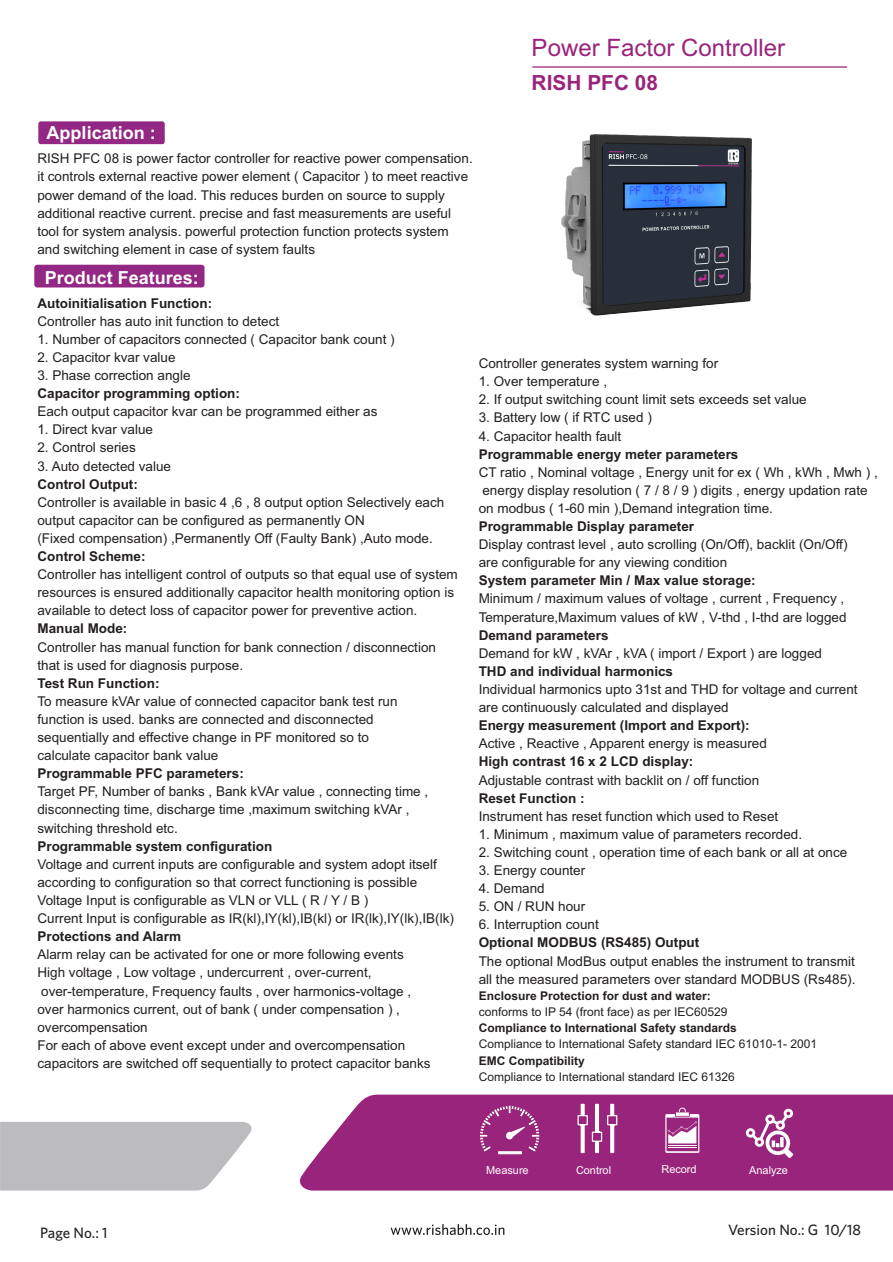
<style>
.page{position:relative;width:893px;height:1262px;background:#fff}
.page>*{position:absolute;margin:0;border:0;box-sizing:border-box;transform-origin:0 0}
.t1{font:24px "Arial";color:#99247b}
.t2{font:700 20.85px "Arial";color:#99247b}
.t3{font:700 18px "Arial";color:#fff}
.t4{font:500 15px "Whitney";color:#231f20}
.t5{font:13.5px/18.1px "Arial";color:#231f20}
.t6{font:italic 13.5px/18.1px "Arial";color:#231f20}
.t7{font:700 13.5px "Arial";color:#231f20}
.t8{font:12px "Arial";color:#231f20}
.t9{font:700 12px "Arial";color:#231f20}
.t10{font:10.95px "Arial";color:#fff}
</style>
<div class="page">
<svg style="left:300px;top:1094px;width:592px;height:96px;background:#9f3283"></svg>
<svg style="left:0;top:1121px;width:252px;height:70px;background:#c2c2c5"></svg>
<svg style="left:665px;top:1107px;width:34px;height:45px"></svg>
<svg style="left:745px;top:1108px;width:48px;height:50px"></svg>
<svg style="left:577px;top:1103px;width:40px;height:50px"></svg>
<hr style="left:498px;top:1151px;width:24px;height:3px;background:#fff">
<svg style="left:480px;top:1106px;width:59px;height:45px;background:#a6408c"></svg>
<svg style="left:390px;top:1224px;width:114px;height:11px"></svg>
<hr style="left:532px;top:66px;width:315px;height:2px;background:#99247b">
<div style="left:34px;top:265px;width:170px;height:22px;background:#932784;border-radius:3px"></div>
<div style="left:38px;top:121px;width:127px;height:23px;background:#932784;border-radius:3px"></div>
<img style="left:561px;top:135px;width:190px;height:181px">
<h3 class="t3" style="left:47px;top:125px;width:111px">Application :</h3>
<p class="t6" style="left:37px;top:151px;width:437px">RISH PFC 08 is power factor controller for reactive power compensation. it controls external reactive power element ( Capacitor ) to meet reactive power demand of the load. This reduces burden on source to supply additional reactive current. precise and fast measurements are useful tool for system analysis. powerful protection function protects system and switching element in case of system faults</p>
<h3 class="t3" style="left:45px;top:271px;width:156px">Product Features:</h3>
<h1 class="t1" style="left:531px;top:38px;width:255px">Power Factor Controller</h1>
<h2 class="t2" style="left:531px;top:75px;width:128px">RISH PFC 08</h2>
<p class="t7" style="left:37px;top:298px;width:176px">Autoinitialisation Function:</p>
<p class="t6" style="left:37px;top:313px;width:243px">Controller has auto init function to detect</p>
<p class="t6" style="left:37px;top:331px;width:359px">1. Number of capacitors connected ( Capacitor bank count )</p>
<p class="t6" style="left:37px;top:349px;width:140px">2. Capacitor kvar value</p>
<p class="t6" style="left:37px;top:367px;width:155px">3. Phase correction angle</p>
<p class="t7" style="left:37px;top:388px;width:204px">Capacitor programming option:</p>
<p class="t5" style="left:37px;top:403px;width:341px">Each output capacitor kvar can be programmed either as</p>
<p class="t5" style="left:37px;top:422px;width:117px">1. Direct kvar value</p>
<p class="t5" style="left:37px;top:440px;width:100px">2. Control series</p>
<p class="t5" style="left:37px;top:458px;width:135px">3. Auto detected value</p>
<p class="t7" style="left:37px;top:479px;width:102px">Control Output:</p>
<p class="t5" style="left:37px;top:494px;width:408px">Controller is available in basic 4 ,6 , 8 output option Selectively each output capacitor can be configured as permanently ON<br>(Fixed compensation) ,Permanently Off (Faulty Bank) ,Auto mode.</p>
<p class="t7" style="left:37px;top:551px;width:110px">Control Scheme:</p>
<p class="t5" style="left:37px;top:566px;width:422px">Controller has intelligent control of outputs so that equal use of system resources is ensured additionally capacitor health monitoring option is available to detect loss of capacitor power for preventive action.</p>
<p class="t7" style="left:37px;top:623px;width:92px">Manual Mode:</p>
<p class="t5" style="left:37px;top:639px;width:400px">Controller has manual function for bank connection / disconnection that is used for diagnosis purpose.</p>
<p class="t7" style="left:37px;top:678px;width:123px">Test Run Function:</p>
<p class="t5" style="left:37px;top:693px;width:361px">To measure kVAr value of connected capacitor bank test run function is used. banks are connected and disconnected sequentially and effective change in PF monitored so to calculate capacitor bank value</p>
<p class="t7" style="left:37px;top:768px;width:208px">Programmable PFC parameters:</p>
<p class="t5" style="left:37px;top:784px;width:392px">Target PF, Number of banks , Bank kVAr value , connecting time , disconnecting time, discharge time ,maximum switching kVAr , switching threshold etc.</p>
<p class="t7" style="left:37px;top:841px;width:236px">Programmable system configuration</p>
<p class="t5" style="left:37px;top:856px;width:418px">Voltage and current inputs are configurable and system adopt itself according to configuration so that correct functioning is possible Voltage Input is configurable as VLN or VLL ( R / Y / B )<br>Current Input is configurable as IR(kl),IY(kl),IB(kl) or IR(lk),IY(lk),IB(lk)</p>
<p class="t7" style="left:37px;top:931px;width:145px">Protections and Alarm</p>
<p class="t5" style="left:37px;top:946px;width:394px">Alarm relay can be activated for one or more following events High voltage , Low voltage , undercurrent , over-current, over-temperature, Frequency faults , over harmonics-voltage , over harmonics current, out of bank ( under compensation ) , overcompensation<br>For each of above event except under and overcompensation capacitors are switched off sequentially to protect capacitor banks</p>
<p class="t5" style="left:478px;top:355px;width:241px">Controller generates system warning for</p>
<p class="t5" style="left:478px;top:373px;width:130px">1. Over temperature ,</p>
<p class="t5" style="left:478px;top:392px;width:329px">2. If output switching count limit sets exceeds set value</p>
<p class="t5" style="left:478px;top:410px;width:175px">3. Battery low ( if RTC used )</p>
<p class="t5" style="left:478px;top:428px;width:144px">4. Capacitor health fault</p>
<p class="t7" style="left:478px;top:449px;width:261px">Programmable energy meter parameters</p>
<p class="t5" style="left:478px;top:464px;width:400px">CT ratio , Nominal voltage , Energy unit for ex ( Wh , kWh , Mwh ) , energy display resolution ( 7 / 8 / 9 ) digits , energy updation rate on modbus ( 1-60 min ),Demand integration time.</p>
<p class="t7" style="left:478px;top:521px;width:217px">Programmable Display parameter</p>
<p class="t5" style="left:478px;top:536px;width:370px">Display contrast level , auto scrolling (On/Off), backlit (On/Off) are configurable for any viewing condition</p>
<p class="t7" style="left:478px;top:575px;width:278px">System parameter Min / Max value storage:</p>
<p class="t5" style="left:478px;top:591px;width:369px">Minimum / maximum values of voltage , current , Frequency ,<br>Temperature,Maximum values of kW , V-thd , I-thd are logged</p>
<p class="t7" style="left:478px;top:630px;width:131px">Demand parameters</p>
<p class="t5" style="left:478px;top:645px;width:345px">Demand for kW , kVAr , kVA ( import / Export ) are logged</p>
<p class="t7" style="left:478px;top:666px;width:196px">THD and individual harmonics</p>
<p class="t5" style="left:478px;top:681px;width:380px">Individual harmonics upto 31st and THD for voltage and current are continuously calculated and displayed</p>
<p class="t7" style="left:478px;top:720px;width:272px">Energy measurement (Import and Export):</p>
<p class="t5" style="left:478px;top:735px;width:290px">Active , Reactive , Apparent energy is measured</p>
<p class="t7" style="left:478px;top:756px;width:216px">High contrast 16 x 2 LCD display:</p>
<p class="t5" style="left:478px;top:772px;width:282px">Adjustable contrast with backlit on / off function</p>
<p class="t7" style="left:478px;top:792px;width:107px">Reset Function :</p>
<p class="t5" style="left:478px;top:808px;width:301px">Instrument has reset function which used to Reset</p>
<p class="t5" style="left:478px;top:826px;width:325px">1. Minimum , maximum value of parameters recorded.</p>
<p class="t5" style="left:478px;top:844px;width:370px">2. Switching count , operation time of each bank or all at once</p>
<p class="t5" style="left:478px;top:862px;width:108px">3. Energy counter</p>
<p class="t5" style="left:478px;top:880px;width:68px">4. Demand</p>
<p class="t5" style="left:478px;top:898px;width:108px">5. ON / RUN hour</p>
<p class="t5" style="left:478px;top:916px;width:122px">6. Interruption count</p>
<p class="t7" style="left:478px;top:937px;width:222px">Optional MODBUS (RS485) Output</p>
<p class="t5" style="left:478px;top:953px;width:378px">The optional ModBus output enables the instrument to transmit all the measured parameters over standard MODBUS (Rs485).</p>
<p class="t9" style="left:478px;top:991px;width:234px">Enclosure Protection for dust and water:</p>
<p class="t8" style="left:478px;top:1007px;width:250px">conforms to IP 54 (front face) as per IEC60529</p>
<p class="t9" style="left:478px;top:1023px;width:260px">Compliance to International Safety standards</p>
<p class="t8" style="left:478px;top:1039px;width:340px">Compliance to International Safety standard IEC 61010-1- 2001</p>
<p class="t9" style="left:478px;top:1055px;width:108px">EMC Compatibility</p>
<p class="t8" style="left:478px;top:1071px;width:258px">Compliance to International standard IEC 61326</p>
<p class="t10" style="left:486px;top:1166px;width:44px">Measure</p>
<p class="t10" style="left:576px;top:1166px;width:37px">Control</p>
<p class="t10" style="left:661px;top:1165px;width:36px">Record</p>
<p class="t10" style="left:749px;top:1166px;width:40px">Analyze</p>
<p class="t4" style="left:40px;top:1227px;width:69px">Page No.: 1</p>
<p class="t4" style="left:728px;top:1224px;width:134px">Version No.: G 10/18</p>
</div>
